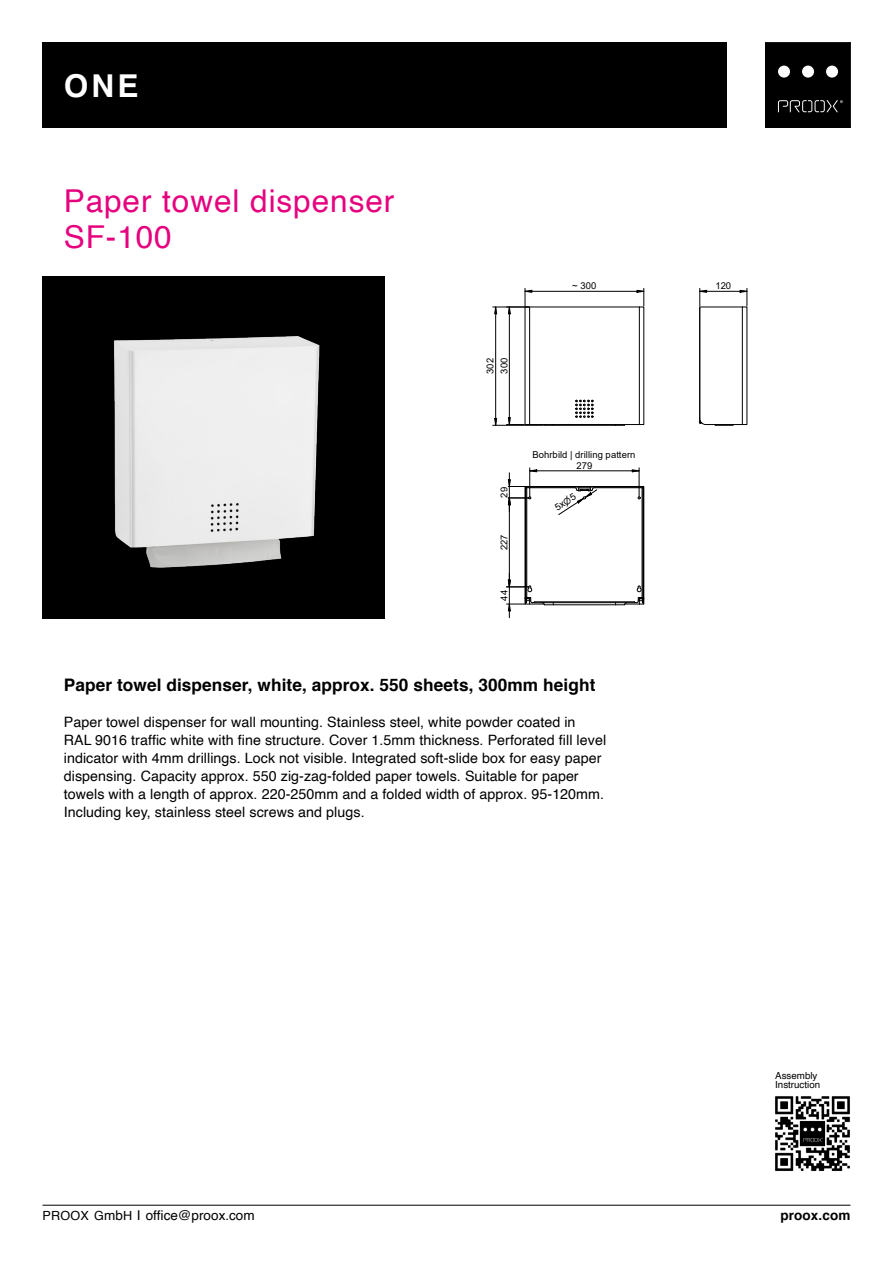
<style>
.page{position:relative;width:893px;height:1263px;background:#fff}
.page>*{position:absolute;margin:0;border:0;box-sizing:border-box;transform-origin:0 0}
.t1{font:31.5px/36px "Helvetica";letter-spacing:.03em;color:#e6007e}
.t2{font:700 31.5px "Helvetica";color:#fff}
.t3{font:700 17.25px "Helvetica";letter-spacing:.005em;color:#000}
.t4{font:14.25px/18px "Helvetica";letter-spacing:.005em;color:#000}
.t5{font:13.5px "Helvetica";color:#000}
.t6{font:700 13.5px "Helvetica";letter-spacing:.01em;color:#000}
.t7{font:9.75px/9.8px "Helvetica";color:#000}
.t8{font:9.45px "Arial";letter-spacing:.005em;color:#000}
.s1{font-size:12.6px}
</style>
<div class="page">
<hr style="left:43px;top:1205px;width:807px;height:1px;background:#000">
<div style="left:43px;top:43px;width:684px;height:85px;background:#000"></div>
<div style="left:765px;top:43px;width:85px;height:84px;background:#000"></div>
<div style="left:765px;top:43px;width:85px;height:85px;border:1px solid #000"></div>
<svg style="left:778px;top:100px;width:65px;height:12px"></svg>
<div style="left:778px;top:66px;width:12px;height:12px;background:#fff;border-radius:50%"></div>
<div style="left:826px;top:66px;width:12px;height:12px;background:#fff;border-radius:50%"></div>
<div style="left:802px;top:66px;width:12px;height:12px;background:#fff;border-radius:50%"></div>
<div style="left:43px;top:276px;width:342px;height:343px;background:#000"></div>
<hr style="left:544px;top:425px;width:72px;height:1px;background:#000">
<hr style="left:525px;top:307px;width:1px;height:117px;background:#000">
<hr style="left:530px;top:424px;width:109px;height:1px;background:#000">
<hr style="left:530px;top:307px;width:109px;height:1px;background:#000">
<hr style="left:529px;top:307px;width:1px;height:117px;background:#000">
<svg style="left:575px;top:400px;width:18px;height:18px"></svg>
<div style="left:639px;top:307px;width:5px;height:118px;border:1px solid #000"></div>
<svg style="left:714px;top:425px;width:20px;height:1px"></svg>
<hr style="left:700px;top:307px;width:42px;height:1px;background:#000">
<hr style="left:706px;top:424px;width:36px;height:1px;background:#000">
<hr style="left:699px;top:307px;width:1px;height:112px;background:#000">
<svg style="left:699px;top:418px;width:7px;height:7px"></svg>
<div style="left:742px;top:307px;width:5px;height:118px;border:1px solid #000"></div>
<hr style="left:594px;top:487px;width:48px;height:1px;background:#000">
<hr style="left:527px;top:487px;width:48px;height:1px;background:#000">
<hr style="left:534px;top:601px;width:101px;height:1px;background:#000">
<hr style="left:534px;top:602px;width:101px;height:1px;background:#000">
<hr style="left:544px;top:604px;width:80px;height:1px;background:#000">
<div style="left:525px;top:486px;width:119px;height:1px;border:1px solid #000"></div>
<hr style="left:532px;top:291px;width:105px;height:1px;background:#000">
<svg style="left:636px;top:288px;width:9px;height:18px"></svg>
<hr style="left:509px;top:314px;width:1px;height:104px;background:#000">
<svg style="left:506px;top:417px;width:24px;height:8px"></svg>
<svg style="left:506px;top:288px;width:26px;height:26px"></svg>
<svg style="left:494px;top:306px;width:3px;height:8px"></svg>
<svg style="left:494px;top:418px;width:3px;height:7px"></svg>
<hr style="left:495px;top:314px;width:1px;height:104px;background:#000">
<hr style="left:493px;top:307px;width:36px;height:1px;background:#000">
<hr style="left:493px;top:425px;width:50px;height:1px;background:#000">
<hr style="left:707px;top:291px;width:33px;height:1px;background:#000">
<svg style="left:699px;top:288px;width:8px;height:21px"></svg>
<svg style="left:739px;top:288px;width:9px;height:18px"></svg>
<hr style="left:537px;top:471px;width:95px;height:1px;background:#000">
<svg style="left:624px;top:468px;width:21px;height:138px"></svg>
<svg style="left:506px;top:468px;width:39px;height:150px"></svg>
<img style="left:775px;top:1096px;width:75px;height:75px">
<img style="left:114px;top:336px;width:206px;height:232px">
<svg style="left:554px;top:487px;width:43px;height:28px"></svg>
<h1 class="t2" style="left:64px;top:60px;width:76px">ONE</h1>
<h1 class="t1" style="left:64px;top:184px;width:332px">Paper towel dispenser<br>SF-100</h1>
<p class="t8" style="left:497px;top:374px;width:17px;rotate:-90deg">300</p>
<p class="t8" style="left:484px;top:374px;width:17px;rotate:-90deg">302</p>
<p class="t8" style="left:572px;top:279px;width:26px">~ 300</p>
<p class="t8" style="left:497px;top:498px;width:12px;rotate:-90deg">29</p>
<p class="t8" style="left:498px;top:550px;width:17px;rotate:-90deg">227</p>
<p class="t8" style="left:498px;top:601px;width:12px;rotate:-90deg">44</p>
<p class="t8" style="left:532px;top:448px;width:105px">Bohrbild | drilling pattern</p>
<p class="t8" style="left:576px;top:459px;width:17px">279</p>
<p class="t3" style="left:64px;top:671px;width:533px">Paper towel dispenser, white, approx. 550 sheets, 300mm height</p>
<p class="t4" style="left:64px;top:713px;width:544px">Paper towel dispenser for wall mounting. Stainless steel, white powder coated in RAL 9016 traffic white with fine structure. Cover 1.5mm thickness. Perforated fill level indicator with 4mm drillings. Lock not visible. Integrated soft-slide box for easy paper dispensing. Capacity approx. 550 zig-zag-folded paper towels. Suitable for paper towels with a length of approx. 220-250mm and a folded width of approx. 95-120mm.<br>Including key, stainless steel screws and plugs.</p>
<p class="t8" style="left:715px;top:279px;width:17px">120</p>
<p class="t7" style="left:775px;top:1071px;width:46px">Assembly<br>Instruction</p>
<p class="t5" style="left:43px;top:1205px;width:214px"><span class="s1">PROOX G</span>mb<span class="s1">H</span> I office@proox.com</p>
<p class="t6" style="left:780px;top:1205px;width:72px">proox.com</p>
</div>
